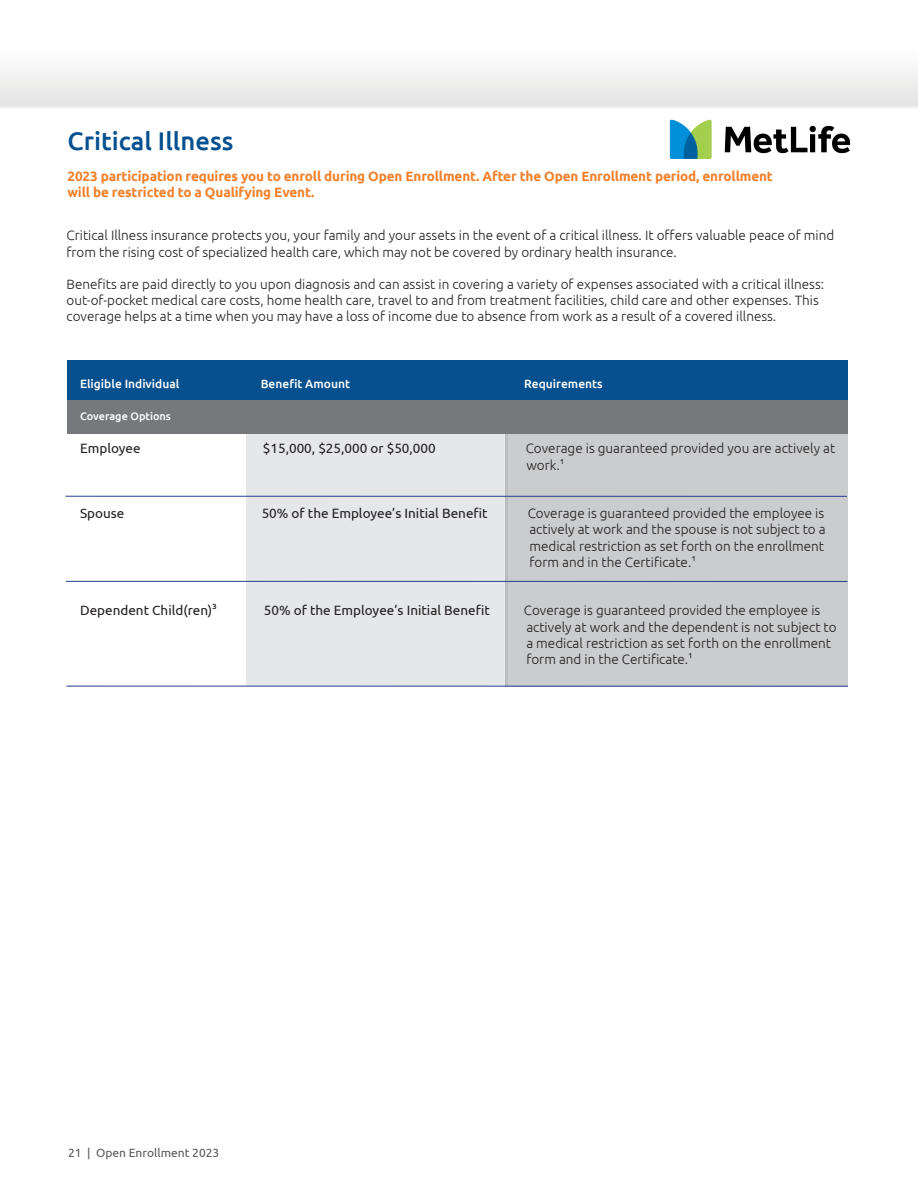
<style>
.page{position:relative;width:918px;height:1188px;background:#fff}
.page>*{position:absolute;margin:0;border:0;box-sizing:border-box;transform-origin:0 0}
.t1{font:500 25.5px "Ubuntu";color:#065090}
.t2{font:300 13.5px/16.2px "Ubuntu";color:#231f20}
.t3{font:700 13.5px/16.2px "Ubuntu";letter-spacing:-.01em;color:#f4802a}
.t4{font:13.5px "Ubuntu";color:#231f20}
.t5{font:500 12px "Ubuntu";color:#fff}
.t6{font:12px "Ubuntu";color:#57585a}
.t7{font:500 10.95px "Ubuntu";color:#fff}
</style>
<div class="page">
<img style="left:0;top:71px;width:918px;height:615px">
<img style="left:645px;top:116px;width:231px;height:68px">
<div style="left:246px;top:434px;width:261px;height:252px;background:#e6e7e9"></div>
<div style="left:506px;top:434px;width:342px;height:252px;background:#cbcccd"></div>
<div style="left:67px;top:361px;width:781px;height:40px;background:#065090"></div>
<hr style="left:65px;top:496px;width:782px;height:1px;background:#253f8e">
<hr style="left:66px;top:581px;width:782px;height:1px;background:#253f8e">
<hr style="left:66px;top:686px;width:782px;height:1px;background:#253f8e">
<div style="left:67px;top:401px;width:781px;height:33px;background:#76787b"></div>
<p class="t1" style="left:68px;top:125px;width:167px">Critical Illness</p>
<p class="t3" style="left:68px;top:168px;width:707px">2023 participation requires you to enroll during Open Enrollment. After the Open Enrollment period, enrollment will be restricted to a Qualifying Event.</p>
<p class="t2" style="left:67px;top:227px;width:769px">Critical Illness insurance protects you, your family and your assets in the event of a critical illness. It offers valuable peace of mind from the rising cost of specialized health care, which may not be covered by ordinary health insurance.</p>
<p class="t2" style="left:67px;top:276px;width:759px">Benefits are paid directly to you upon diagnosis and can assist in covering a variety of expenses associated with a critical illness: out-of-pocket medical care costs, home health care, travel to and from treatment facilities, child care and other expenses. This coverage helps at a time when you may have a loss of income due to absence from work as a result of a covered illness.</p>
<p class="t5" style="left:80px;top:376px;width:101px">Eligible Individual</p>
<p class="t5" style="left:261px;top:376px;width:91px">Benefit Amount</p>
<p class="t5" style="left:524px;top:376px;width:80px">Requirements</p>
<p class="t7" style="left:80px;top:409px;width:92px">Coverage Options</p>
<p class="t4" style="left:80px;top:440px;width:62px">Employee</p>
<p class="t4" style="left:263px;top:440px;width:174px">$15,000, $25,000 or $50,000</p>
<p class="t2" style="left:526px;top:440px;width:311px">Coverage is guaranteed provided you are actively at</p>
<p class="t2" style="left:526px;top:456px;width:40px">work.1</p>
<p class="t4" style="left:80px;top:505px;width:46px">Spouse</p>
<p class="t4" style="left:262px;top:505px;width:227px">50% of the Employee’s Initial Benefit</p>
<p class="t2" style="left:528px;top:505px;width:298px">Coverage is guaranteed provided the employee is</p>
<p class="t2" style="left:529px;top:521px;width:298px">actively at work and the spouse is not subject to a</p>
<p class="t2" style="left:529px;top:537px;width:296px">medical restriction as set forth on the enrollment</p>
<p class="t2" style="left:529px;top:554px;width:168px">form and in the Certificate.1</p>
<p class="t4" style="left:80px;top:602px;width:139px">Dependent Child(ren)3</p>
<p class="t4" style="left:264px;top:602px;width:228px">50% of the Employee’s Initial Benefit</p>
<p class="t2" style="left:524px;top:602px;width:298px">Coverage is guaranteed provided the employee is</p>
<p class="t2" style="left:526px;top:618px;width:312px">actively at work and the dependent is not subject to</p>
<p class="t2" style="left:526px;top:635px;width:306px">a medical restriction as set forth on the enrollment</p>
<p class="t2" style="left:526px;top:651px;width:168px">form and in the Certificate.1</p>
<p class="t6" style="left:68px;top:1145px;width:153px">21 | Open Enrollment 2023</p>
</div>
